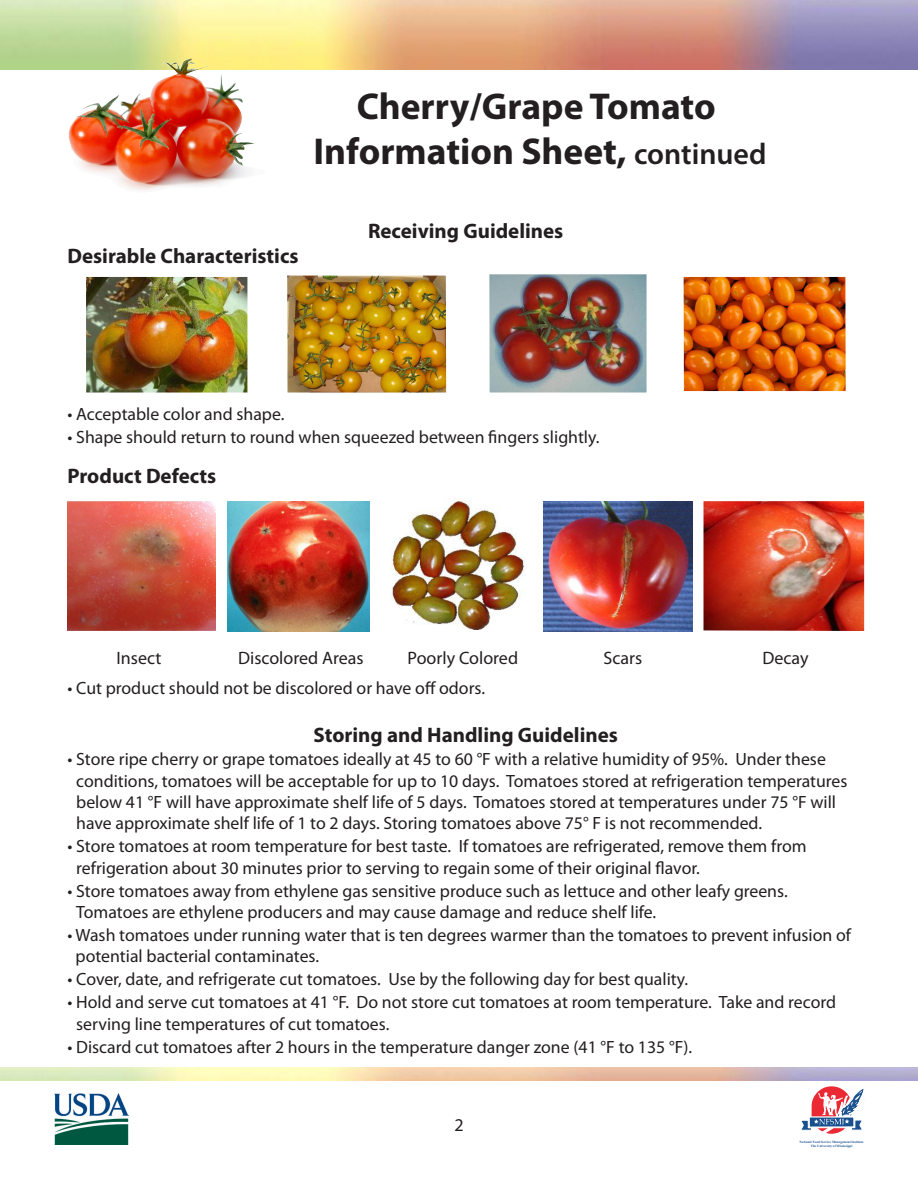
<style>
.page{position:relative;width:918px;height:1188px;background:#fff}
.page>*{position:absolute;margin:0;border:0;box-sizing:border-box;transform-origin:0 0}
.t1{font:700 37.5px "Myriad Pro";color:#231f20}
.t2{font:700 21px "Myriad Pro";color:#231f20}
.t3{font:18px "Myriad Pro";color:#231f20}
.body_text{font:17.85px/21.3px "Myriad Pro";color:#231f20}
.t4{font:700 3.3px/4.1px "Times New Roman";color:#18508f;text-align:center}
.s1{font-weight:600;font-size:30px}
</style>
<div class="page">
<img style="left:0;top:0;width:918px;height:69px">
<svg style="left:801px;top:1086px;width:63px;height:53px"></svg>
<img style="left:54px;top:1093px;width:74px;height:51px">
<img style="left:86px;top:277px;width:161px;height:116px">
<img style="left:287px;top:276px;width:159px;height:117px">
<img style="left:489px;top:274px;width:158px;height:119px">
<img style="left:684px;top:277px;width:162px;height:114px">
<img style="left:68px;top:501px;width:148px;height:129px">
<img style="left:227px;top:501px;width:143px;height:130px">
<img style="left:543px;top:501px;width:149px;height:130px">
<img style="left:704px;top:501px;width:160px;height:130px">
<img style="left:390px;top:498px;width:134px;height:132px">
<img style="left:57px;top:58px;width:214px;height:132px">
<p class="t1" style="left:357px;top:82px;width:361px">Cherry/Grape Tomato</p>
<p class="t1" style="left:314px;top:127px;width:454px">Information Sheet, <span class="s1">continued</span></p>
<p class="t2" style="left:68px;top:243px;width:233px">Desirable Characteristics</p>
<p class="t2" style="left:368px;top:217px;width:197px">Receiving Guidelines</p>
<p class="body_text" style="left:68px;top:403px;width:218px">• Acceptable color and shape.</p>
<p class="body_text" style="left:68px;top:426px;width:534px">• Shape should return to round when squeezed between fingers slightly.</p>
<p class="t2" style="left:68px;top:463px;width:150px">Product Defects</p>
<p class="t3" style="left:116px;top:646px;width:46px">Insect</p>
<p class="t3" style="left:238px;top:646px;width:127px">Discolored Areas</p>
<p class="t3" style="left:408px;top:646px;width:112px">Poorly Colored</p>
<p class="t3" style="left:604px;top:646px;width:40px">Scars</p>
<p class="t3" style="left:762px;top:646px;width:48px">Decay</p>
<p class="body_text" style="left:68px;top:677px;width:419px">• Cut product should not be discolored or have off odors.</p>
<p class="t2" style="left:314px;top:722px;width:306px">Storing and Handling Guidelines</p>
<p class="body_text" style="left:76px;top:749px;width:773px;text-indent:-9px">• Store ripe cherry or grape tomatoes ideally at 45 to 60 °F with a relative humidity of 95%. Under these conditions, tomatoes will be acceptable for up to 10 days. Tomatoes stored at refrigeration temperatures below 41 °F will have approximate shelf life of 5 days. Tomatoes stored at temperatures under 75 °F will have approximate shelf life of 1 to 2 days. Storing tomatoes above 75° F is not recommended.</p>
<p class="body_text" style="left:76px;top:836px;width:732px;text-indent:-9px">• Store tomatoes at room temperature for best taste. If tomatoes are refrigerated, remove them from refrigeration about 30 minutes prior to serving to regain some of their original flavor.</p>
<p class="body_text" style="left:76px;top:880px;width:713px;text-indent:-9px">• Store tomatoes away from ethylene gas sensitive produce such as lettuce and other leafy greens.<br>Tomatoes are ethylene producers and may cause damage and reduce shelf life.</p>
<p class="body_text" style="left:76px;top:924px;width:777px;text-indent:-8px">• Wash tomatoes under running water that is ten degrees warmer than the tomatoes to prevent infusion of potential bacterial contaminates.</p>
<p class="body_text" style="left:68px;top:969px;width:622px">• Cover, date, and refrigerate cut tomatoes. Use by the following day for best quality.</p>
<p class="body_text" style="left:76px;top:992px;width:761px;text-indent:-9px">• Hold and serve cut tomatoes at 41 °F. Do not store cut tomatoes at room temperature. Take and record serving line temperatures of cut tomatoes.</p>
<p class="body_text" style="left:68px;top:1036px;width:626px">• Discard cut tomatoes after 2 hours in the temperature danger zone (41 °F to 135 °F).</p>
<p class="t3" style="left:454px;top:1113px;width:11px">2</p>
<p class="t4" style="left:800px;top:1140px;width:66px">National Food Service Management Institute<br>The University of Mississippi</p>
</div>
